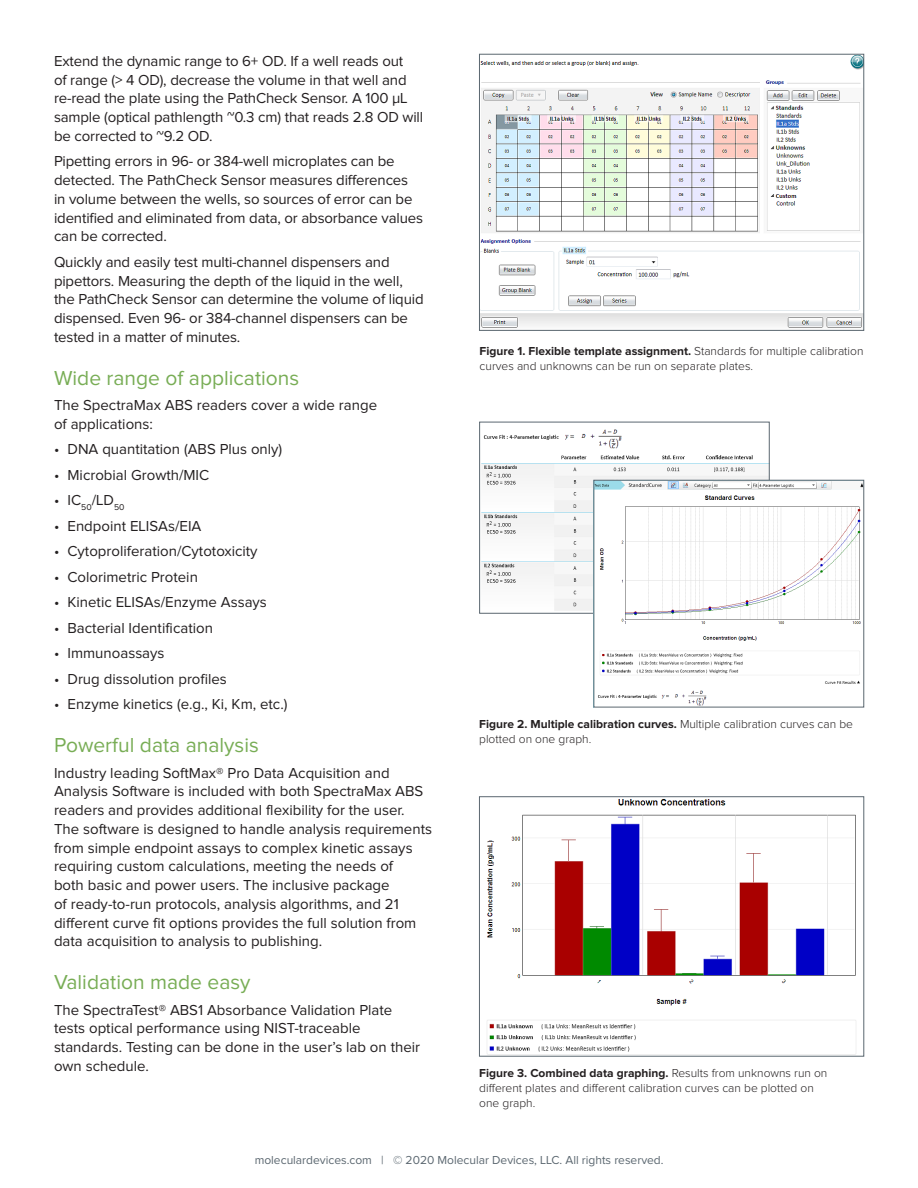
<style>
.page{position:relative;width:918px;height:1188px;background:#fff}
.page>*{position:absolute;margin:0;border:0;box-sizing:border-box;transform-origin:0 0}
.Sub-Title{font:21px "Proxima Nova";color:#78ad55}
.Body{font:15px/18.8px "Proxima Nova";color:#231f20}
.Figure_copy{font:300 12px/15px "Proxima Nova";color:#231f20}
.t1{font:12px "Proxima Nova";color:#5b6770}
.s1{font-weight:700}
</style>
<div class="page">
<img style="left:481px;top:56px;width:381px;height:272px">
<div style="left:479px;top:54px;width:385px;height:277px;border:1px solid #5b6770"></div>
<img style="left:487px;top:799px;width:369px;height:255px">
<div style="left:479px;top:797px;width:385px;height:259px;border:1px solid #5b6770"></div>
<img style="left:481px;top:429px;width:287px;height:183px">
<div style="left:479px;top:422px;width:291px;height:192px;border:1px solid #5b6770"></div>
<img style="left:596px;top:482px;width:266px;height:223px">
<div style="left:594px;top:480px;width:270px;height:227px;border:1px solid #5b6770"></div>
<p class="Body" style="left:54px;top:51px;width:371px">Extend the dynamic range to 6+ OD. If a well reads out<br>of range (&gt; 4 OD), decrease the volume in that well and re-read the plate using the PathCheck Sensor. A 100 µL sample (optical pathlength ~0.3 cm) that reads 2.8 OD will be corrected to ~9.2 OD.</p>
<p class="Body" style="left:54px;top:152px;width:371px">Pipetting errors in 96- or 384-well microplates can be detected. The PathCheck Sensor measures differences in volume between the wells, so sources of error can be identified and eliminated from data, or absorbance values can be corrected.</p>
<p class="Body" style="left:54px;top:252px;width:371px">Quickly and easily test multi-channel dispensers and pipettors. Measuring the depth of the liquid in the well, the PathCheck Sensor can determine the volume of liquid dispensed. Even 96- or 384-channel dispensers can be tested in a matter of minutes.</p>
<p class="Sub-Title" style="left:54px;top:366px;width:247px">Wide range of applications</p>
<p class="Body" style="left:54px;top:396px;width:325px">The SpectraMax ABS readers cover a wide range of applications:</p>
<p class="Body" style="left:54px;top:440px;width:230px">• DNA quantitation (ABS Plus only)</p>
<p class="Body" style="left:54px;top:465px;width:157px">• Microbial Growth/MIC</p>
<p class="Body" style="left:54px;top:491px;width:72px">• IC<sub>50</sub>/LD<sub>50</sub></p>
<p class="Body" style="left:54px;top:516px;width:149px">• Endpoint ELISAs/EIA</p>
<p class="Body" style="left:54px;top:542px;width:205px">• Cytoproliferation/Cytotoxicity</p>
<p class="Body" style="left:54px;top:567px;width:145px">• Colorimetric Protein</p>
<p class="Body" style="left:54px;top:593px;width:214px">• Kinetic ELISAs/Enzyme Assays</p>
<p class="Body" style="left:54px;top:618px;width:161px">• Bacterial Identification</p>
<p class="Body" style="left:54px;top:644px;width:112px">• Immunoassays</p>
<p class="Body" style="left:54px;top:669px;width:174px">• Drug dissolution profiles</p>
<p class="Body" style="left:54px;top:695px;width:235px">• Enzyme kinetics (e.g., Ki, Km, etc.)</p>
<p class="Sub-Title" style="left:54px;top:733px;width:206px">Powerful data analysis</p>
<p class="Body" style="left:54px;top:763px;width:380px">Industry leading SoftMax® Pro Data Acquisition and Analysis Software is included with both SpectraMax ABS readers and provides additional flexibility for the user.<br>The software is designed to handle analysis requirements from simple endpoint assays to complex kinetic assays requiring custom calculations, meeting the needs of<br>both basic and power users. The inclusive package<br>of ready-to-run protocols, analysis algorithms, and 21 different curve fit options provides the full solution from data acquisition to analysis to publishing.</p>
<p class="Sub-Title" style="left:54px;top:970px;width:198px">Validation made easy</p>
<p class="Body" style="left:54px;top:1000px;width:368px">The SpectraTest® ABS1 Absorbance Validation Plate tests optical performance using NIST-traceable standards. Testing can be done in the user’s lab on their own schedule.</p>
<p class="Figure_copy" style="left:480px;top:343px;width:385px"><span class="s1">Figure 1. Flexible template assignment.</span> Standards for multiple calibration curves and unknowns can be run on separate plates.</p>
<p class="Figure_copy" style="left:479px;top:716px;width:375px"><span class="s1">Figure 2. Multiple calibration curves.</span> Multiple calibration curves can be plotted on one graph.</p>
<p class="Figure_copy" style="left:479px;top:1066px;width:350px"><span class="s1">Figure 3. Combined data graphing.</span> Results from unknowns run on different plates and different calibration curves can be plotted on one graph.</p>
<p class="t1" style="left:255px;top:1154px;width:410px">moleculardevices.com | © 2020 Molecular Devices, LLC. All rights reserved.</p>
</div>
